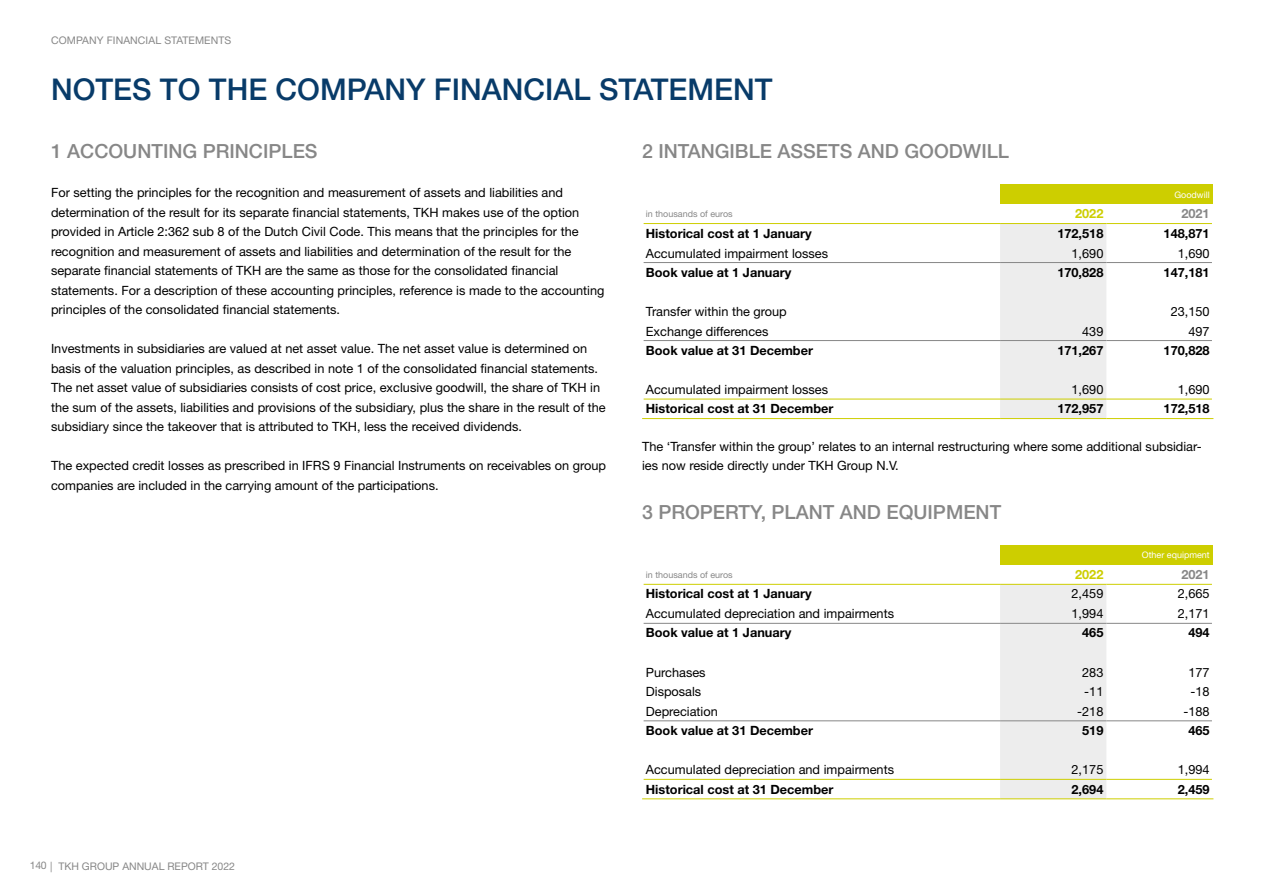
<style>
.page{position:relative;width:1263px;height:893px;background:#fff}
.page>*{position:absolute;margin:0;border:0;box-sizing:border-box;transform-origin:0 0}
.t1{font:500 30px "Helvetica Neue LT Pro";color:#083b69}
.t2{font:500 19.5px "Helvetica Neue LT Pro";color:#878787}
.t3{font:12.75px/19.5px "Helvetica Neue LT Pro";color:#000}
.t4{font:700 12.75px "Helvetica Neue LT Pro";color:#000}
.t5{font:700 12.75px "Helvetica Neue LT Pro";color:#cdce00}
.t6{font:700 12.75px "Helvetica Neue LT Pro";color:#878787}
.t7{font:10.5px "Helvetica Neue LT Pro";color:#878787}
.t8{font:9px "Helvetica Neue LT Pro";color:#878787}
.t9{font:9px "Helvetica Neue LT Pro";color:#fff}
</style>
<div class="page">
<div style="left:1000px;top:185px;width:213px;height:19px;background:#cdce00"></div>
<svg style="left:643px;top:223px;width:569px;height:177px"></svg>
<div style="left:1000px;top:224px;width:106px;height:194px;background:#ededed"></div>
<hr style="left:644px;top:399px;width:356px;height:1px;background:#cdce00">
<hr style="left:1000px;top:399px;width:106px;height:1px;background:#cdce00">
<hr style="left:1106px;top:399px;width:106px;height:1px;background:#cdce00">
<hr style="left:642px;top:418px;width:358px;height:1px;background:#cdce00">
<hr style="left:1000px;top:418px;width:106px;height:1px;background:#cdce00">
<hr style="left:1106px;top:418px;width:107px;height:1px;background:#cdce00">
<hr style="left:644px;top:223px;width:356px;height:1px;background:#cdce00">
<hr style="left:1000px;top:223px;width:106px;height:1px;background:#cdce00">
<hr style="left:1106px;top:223px;width:106px;height:1px;background:#cdce00">
<hr style="left:644px;top:262px;width:356px;height:1px;background:#878787">
<hr style="left:1000px;top:262px;width:106px;height:1px;background:#878787">
<hr style="left:1106px;top:262px;width:106px;height:1px;background:#878787">
<hr style="left:644px;top:340px;width:356px;height:1px;background:#878787">
<hr style="left:1000px;top:340px;width:106px;height:1px;background:#878787">
<hr style="left:1106px;top:340px;width:106px;height:1px;background:#878787">
<svg style="left:643px;top:583px;width:569px;height:197px"></svg>
<div style="left:1000px;top:545px;width:213px;height:20px;background:#cdce00"></div>
<div style="left:1000px;top:585px;width:106px;height:213px;background:#ededed"></div>
<hr style="left:644px;top:584px;width:356px;height:1px;background:#cdce00">
<hr style="left:1000px;top:584px;width:106px;height:1px;background:#cdce00">
<hr style="left:1106px;top:584px;width:106px;height:1px;background:#cdce00">
<hr style="left:644px;top:623px;width:356px;height:1px;background:#878787">
<hr style="left:1000px;top:623px;width:106px;height:1px;background:#878787">
<hr style="left:1106px;top:623px;width:106px;height:1px;background:#878787">
<hr style="left:644px;top:720px;width:356px;height:1px;background:#878787">
<hr style="left:1000px;top:720px;width:106px;height:1px;background:#878787">
<hr style="left:1106px;top:720px;width:106px;height:1px;background:#878787">
<hr style="left:644px;top:779px;width:356px;height:1px;background:#cdce00">
<hr style="left:1000px;top:779px;width:106px;height:1px;background:#cdce00">
<hr style="left:1106px;top:779px;width:106px;height:1px;background:#cdce00">
<hr style="left:642px;top:798px;width:358px;height:1px;background:#cdce00">
<hr style="left:1000px;top:798px;width:106px;height:1px;background:#cdce00">
<hr style="left:1106px;top:798px;width:107px;height:1px;background:#cdce00">
<p class="t7" style="left:51px;top:33px;width:182px">COMPANY FINANCIAL STATEMENTS</p>
<h1 class="t1" style="left:51px;top:71px;width:723px">NOTES TO THE COMPANY FINANCIAL STATEMENT</h1>
<h2 class="t2" style="left:51px;top:140px;width:268px">1 ACCOUNTING PRINCIPLES</h2>
<p class="t3" style="left:51px;top:183px;width:555px">For setting the principles for the recognition and measurement of assets and liabilities and determination of the result for its separate financial statements, TKH makes use of the option provided in Article 2:362 sub 8 of the Dutch Civil Code. This means that the principles for the recognition and measurement of assets and liabilities and determination of the result for the separate financial statements of TKH are the same as those for the consolidated financial statements. For a description of these accounting principles, reference is made to the accounting principles of the consolidated financial statements.</p>
<p class="t3" style="left:51px;top:339px;width:556px">Investments in subsidiaries are valued at net asset value. The net asset value is determined on basis of the valuation principles, as described in note 1 of the consolidated financial statements.<br>The net asset value of subsidiaries consists of cost price, exclusive goodwill, the share of TKH in the sum of the assets, liabilities and provisions of the subsidiary, plus the share in the result of the subsidiary since the takeover that is attributed to TKH, less the received dividends.</p>
<p class="t3" style="left:51px;top:456px;width:556px">The expected credit losses as prescribed in IFRS 9 Financial Instruments on receivables on group companies are included in the carrying amount of the participations.</p>
<p class="t7" style="left:30px;top:860px;width:207px">140 | TKH GROUP ANNUAL REPORT 2022</p>
<h2 class="t2" style="left:642px;top:140px;width:368px">2 INTANGIBLE ASSETS AND GOODWILL</h2>
<p class="t9" style="left:1174px;top:189px;width:37px">Goodwill</p>
<p class="t8" style="left:646px;top:208px;width:88px">in thousands of euros</p>
<p class="t5" style="left:1075px;top:206px;width:30px">2022</p>
<p class="t6" style="left:1181px;top:206px;width:30px">2021</p>
<p class="t4" style="left:646px;top:225px;width:167px">Historical cost at 1 January</p>
<p class="t4" style="left:1057px;top:225px;width:48px">172,518</p>
<p class="t4" style="left:1164px;top:225px;width:48px">148,871</p>
<p class="t3" style="left:646px;top:243px;width:184px">Accumulated impairment losses</p>
<p class="t3" style="left:1071px;top:243px;width:33px">1,690</p>
<p class="t3" style="left:1178px;top:243px;width:33px">1,690</p>
<p class="t4" style="left:646px;top:264px;width:147px">Book value at 1 January</p>
<p class="t4" style="left:1057px;top:264px;width:48px">170,828</p>
<p class="t4" style="left:1164px;top:264px;width:48px">147,181</p>
<p class="t3" style="left:646px;top:301px;width:142px">Transfer within the group</p>
<p class="t3" style="left:1171px;top:301px;width:40px">23,150</p>
<p class="t3" style="left:646px;top:321px;width:124px">Exchange differences</p>
<p class="t3" style="left:1082px;top:321px;width:23px">439</p>
<p class="t3" style="left:1188px;top:321px;width:23px">497</p>
<p class="t4" style="left:646px;top:342px;width:169px">Book value at 31 December</p>
<p class="t4" style="left:1057px;top:342px;width:48px">171,267</p>
<p class="t4" style="left:1164px;top:342px;width:48px">170,828</p>
<p class="t3" style="left:646px;top:379px;width:184px">Accumulated impairment losses</p>
<p class="t3" style="left:1071px;top:379px;width:33px">1,690</p>
<p class="t3" style="left:1178px;top:379px;width:33px">1,690</p>
<p class="t4" style="left:646px;top:401px;width:189px">Historical cost at 31 December</p>
<p class="t4" style="left:1057px;top:401px;width:48px">172,957</p>
<p class="t4" style="left:1164px;top:401px;width:48px">172,518</p>
<p class="t3" style="left:642px;top:436px;width:561px">The ‘Transfer within the group’ relates to an internal restructuring where some additional subsidiar&shy;ies now reside directly under TKH Group N.V.</p>
<h2 class="t2" style="left:642px;top:500px;width:361px">3 PROPERTY, PLANT AND EQUIPMENT</h2>
<p class="t9" style="left:1142px;top:549px;width:69px">Other equipment</p>
<p class="t8" style="left:646px;top:569px;width:88px">in thousands of euros</p>
<p class="t5" style="left:1075px;top:567px;width:30px">2022</p>
<p class="t6" style="left:1181px;top:567px;width:30px">2021</p>
<p class="t4" style="left:646px;top:586px;width:167px">Historical cost at 1 January</p>
<p class="t3" style="left:1071px;top:584px;width:33px">2,459</p>
<p class="t3" style="left:1178px;top:584px;width:33px">2,665</p>
<p class="t3" style="left:646px;top:604px;width:250px">Accumulated depreciation and impairments</p>
<p class="t3" style="left:1071px;top:604px;width:33px">1,994</p>
<p class="t3" style="left:1178px;top:604px;width:33px">2,171</p>
<p class="t4" style="left:646px;top:625px;width:147px">Book value at 1 January</p>
<p class="t4" style="left:1082px;top:625px;width:23px">465</p>
<p class="t4" style="left:1188px;top:625px;width:23px">494</p>
<p class="t3" style="left:646px;top:662px;width:61px">Purchases</p>
<p class="t3" style="left:1082px;top:662px;width:23px">283</p>
<p class="t3" style="left:1188px;top:662px;width:23px">177</p>
<p class="t3" style="left:646px;top:681px;width:57px">Disposals</p>
<p class="t3" style="left:1084px;top:681px;width:21px">-11</p>
<p class="t3" style="left:1190px;top:681px;width:21px">-18</p>
<p class="t3" style="left:646px;top:701px;width:74px">Depreciation</p>
<p class="t3" style="left:1077px;top:701px;width:28px">-218</p>
<p class="t3" style="left:1183px;top:701px;width:28px">-188</p>
<p class="t4" style="left:646px;top:722px;width:169px">Book value at 31 December</p>
<p class="t4" style="left:1082px;top:722px;width:23px">519</p>
<p class="t4" style="left:1188px;top:722px;width:23px">465</p>
<p class="t3" style="left:646px;top:760px;width:250px">Accumulated depreciation and impairments</p>
<p class="t3" style="left:1071px;top:760px;width:33px">2,175</p>
<p class="t3" style="left:1178px;top:760px;width:33px">1,994</p>
<p class="t4" style="left:646px;top:781px;width:189px">Historical cost at 31 December</p>
<p class="t4" style="left:1071px;top:781px;width:33px">2,694</p>
<p class="t4" style="left:1178px;top:781px;width:33px">2,459</p>
</div>
